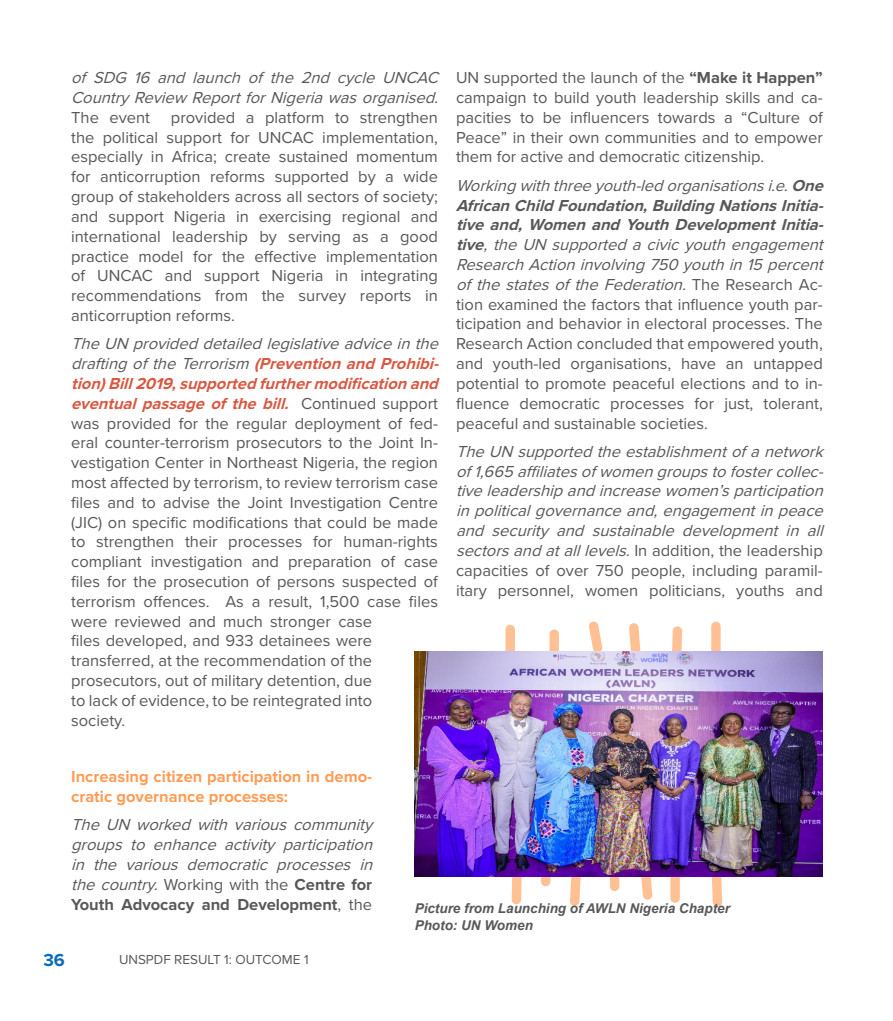
<style>
.page{position:relative;width:893px;height:1021px;background:#fff}
.page>*{position:absolute;margin:0;border:0;box-sizing:border-box;transform-origin:0 0}
.t1{font:700 18px "Proxima Nova";color:#086bb8}
.Main_Body_Text_02{font:16.5px/19.8px "Proxima Nova";color:#57585a;text-align:justify}
.Main_Body_Text_02-2{font:italic 16.5px/19.8px "Proxima Nova";color:#57585a}
.Main_Body_Text_02-3{font:700 16.5px/19.8px "Proxima Nova";color:#ff9c55}
.t2{font:italic 700 13.5px/16.2px "Arial";color:#57585a}
.t3{font:13.5px "Proxima Nova";color:#57585a}
.s1{font-style:normal}
.s2{font-style:italic}
.s3{font-weight:700;font-style:italic;color:#d95842}
.s4{font-weight:700}
.s5{font-weight:700;font-style:italic}
.s6{font-weight:700;font-style:normal}
</style>
<div class="page">
<div style="left:505px;top:624px;width:10px;height:34px;background:#ffc094;border-radius:5px"></div>
<div style="left:549px;top:629px;width:10px;height:31px;background:#ffc094;border-radius:5px"></div>
<svg style="left:589px;top:621px;width:14px;height:30px"></svg>
<svg style="left:629px;top:623px;width:11px;height:28px"></svg>
<svg style="left:672px;top:626px;width:10px;height:25px"></svg>
<div style="left:711px;top:621px;width:10px;height:36px;background:#ffc094;border-radius:5px"></div>
<svg style="left:512px;top:877px;width:10px;height:27px"></svg>
<svg style="left:541px;top:877px;width:10px;height:9px"></svg>
<svg style="left:570px;top:877px;width:11px;height:28px"></svg>
<div style="left:610px;top:863px;width:9px;height:28px;background:#ffc094;border-radius:5px"></div>
<svg style="left:641px;top:877px;width:12px;height:22px"></svg>
<div style="left:670px;top:871px;width:10px;height:31px;background:#ffc094;border-radius:5px"></div>
<svg style="left:712px;top:877px;width:10px;height:29px"></svg>
<img style="left:415px;top:651px;width:408px;height:226px">
<p class="Main_Body_Text_02-2" style="left:71px;top:68px;width:374px;text-align:justify">of SDG 16 and launch of the 2nd cycle UNCAC CountryReview ReportforNigeriawasorganised.<br><span class="s1">The event</span></p>
<p class="Main_Body_Text_02" style="left:71px;top:108px;width:368px;text-indent:100px">provided a platform to strengthen the political support for UNCAC implementation, especially in Africa; create sustained momentum for anticorruption reforms supported by a wide group of stakeholders across all sectors of society; and support Nigeria in exercising regional and international leadership by serving as a good practice model for the effective implementation of UNCAC and support Nigeria in integrating recommendations from the survey reports in anticorruption reforms.</p>
<p class="Main_Body_Text_02" style="left:71px;top:334px;width:374px;text-align:left"><span class="s2">TheUN provideddetailedlegislativeadviceinthe draftingoftheTerrorism</span> <span class="s3">(PreventionandProhibi&shy;tion)Bill2019,supportedfurthermodificationand eventualpassageofthebill.</span> C o n t i n u e d s u p p o r t was provided for the regular deployment of fed&shy;eral counter-terrorism prosecutors to the Joint In&shy;vestigation Center in Northeast Nigeria, the region most affected by terrorism, to review terrorism case files and to advise the Joint Investigation Centre (JIC) on specific modifications that could be made to strengthen their processes for human-rights compliant investigation and preparation of case files for the prosecution of persons suspected of terrorism offences. As a result, 1,500 case files were reviewed and much stronger case<br>files developed, and 933 detainees were transferred, at the recommendation of the prosecutors, out of military detention, due<br>to lack of evidence, to be reintegrated into<br>society.</p>
<p class="Main_Body_Text_02" style="left:456px;top:68px;width:368px">UN supported the launch of the <span class="s4">“Make it Happen” </span>campaign to build youth leadership skills and ca&shy;pacities to be influencers towards a “Culture of Peace” in their own communities and to empower them for active and democratic citizenship.</p>
<p class="Main_Body_Text_02" style="left:456px;top:176px;width:374px;text-align:left"><span class="s2">Workingwiththreeyouth-ledorganisationsi.e.</span><span class="s5">One AfricanChildFoundation,BuildingNationsInitia&shy;tiveand,WomenandYouthDevelopmentInitia&shy;tive</span><span class="s2">,theUN supportedacivicyouthengagement ResearchActioninvolving750youthin15percent ofthestatesoftheFederation.</span>T h e R e s e a r c h A c - tion examined the factors that influence youth par&shy;ticipation and behavior in electoral processes. The Research Action concluded that empowered youth, and youth-led organisations, have an untapped potential to promote peaceful elections and to in&shy;fluence democratic processes for just, tolerant, peaceful and sustainable societies.</p>
<p class="Main_Body_Text_02-2" style="left:456px;top:442px;width:374px">TheUN supportedtheestablishmentofanetwork of1,665affiliatesofwomengroupstofostercollec&shy;tiveleadershipandincreasewomen’sparticipation inpoliticalgovernanceand,engagementinpeace and security and sustainable development in all sectorsandatalllevels.<span class="s1">In addition, the leadership capacities of over 750 people, including paramil&shy;itary personnel, women politicians, youths and</span></p>
<p class="Main_Body_Text_02-3" style="left:71px;top:767px;width:302px">Increasing citizen participation in demo&shy;cratic governance processes:</p>
<p class="Main_Body_Text_02-2" style="left:71px;top:815px;width:308px">The UN worked with various community groups to enhance activity participation in the various democratic processes in thecountry.<span class="s1">Working with the</span> <span class="s6">Centre for Youth Advocacy and Development</span><span class="s1">, the</span></p>
<p class="t1" style="left:43px;top:949px;width:23px">36</p>
<p class="t3" style="left:119px;top:951px;width:191px">UNSPDF RESULT 1: OUTCOME 1</p>
<p class="t2" style="left:415px;top:901px;width:317px">Picture from Launching of AWLN Nigeria Chapter<br>Photo: UN Women</p>
</div>
